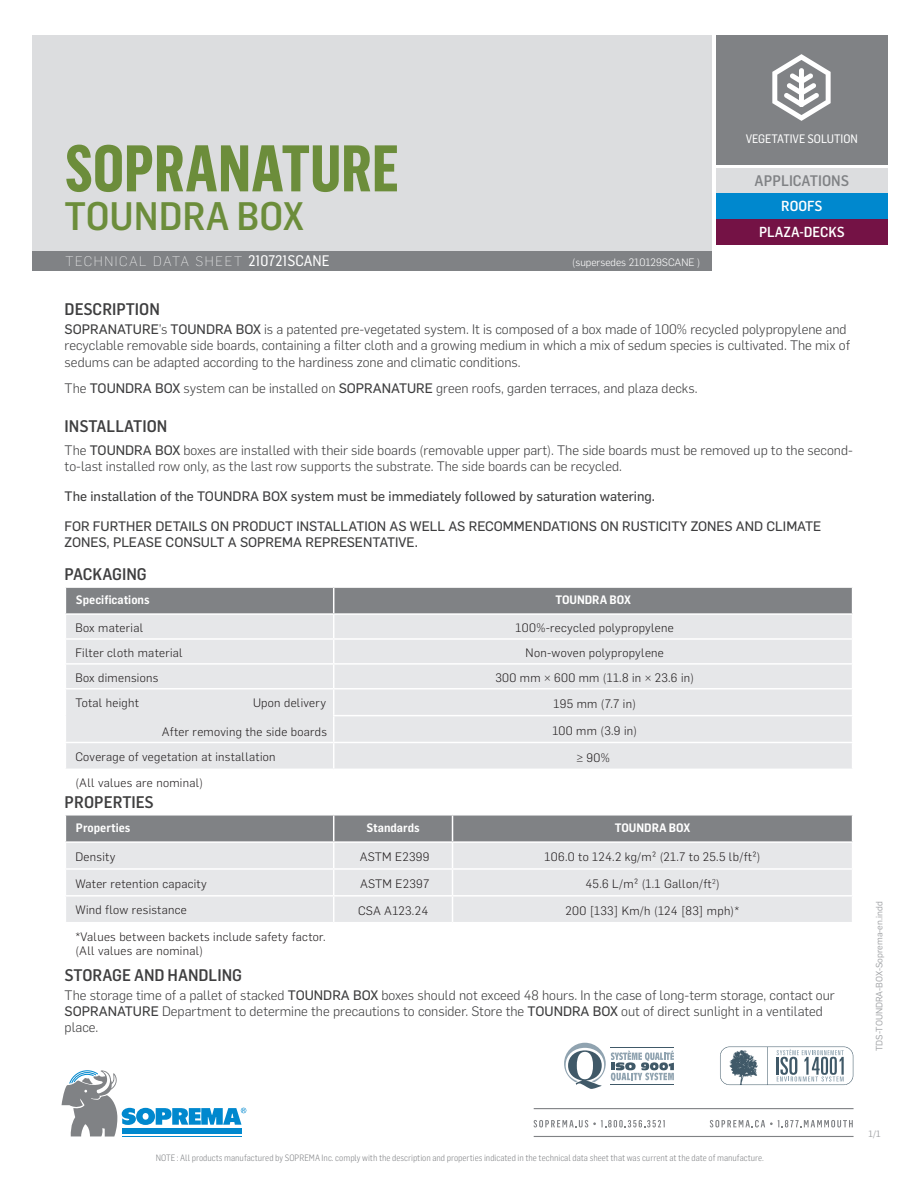
<style>
.page{position:relative;width:918px;height:1188px;background:#fff}
.page>*{position:absolute;margin:0;border:0;box-sizing:border-box;transform-origin:0 0}
.t1{font:700 64.5px "Flama Condensed";color:#6c8d3b}
.t2{font:500 39px "Flama Semicondensed";color:#6c8d3b}
.Sous-titre{font:500 16.5px "Flama Semicondensed";color:#3e3e3f}
.t3{font:500 15px "Flama Semicondensed";color:#808285}
.t4{font:500 14.25px/25.7px "Flama Semicondensed";color:#fff;text-align:center}
.Texte{font:300 13.5px/16.2px "Flama";color:#3e3e3f}
.t5{font:13.5px/16.2px "Flama Basic";color:#3e3e3f}
.t6{font:200 13.5px "Flama";letter-spacing:.12em;color:#fff}
.Infos_Tableau_Align{font:300 12px "Flama";letter-spacing:.025em;color:#231f20}
.Titre_Tableau_CENTRÉ{font:600 12px "Flama Semicondensed";color:#fff}
.Titres_Tableau_ALIGN{font:600 12px "Flama Semicondensed";color:#fff}
.t7{font:12px "Flama Semicondensed Basic";color:#fff}
.t8{font:300 10.5px "Flama";color:#fff}
.t9{font:300 9px "Flama Semicondensed";color:#808285}
.Titre_Tableau_CENTRÉ-2{font:9px "Flama";color:#9d9fa2}
.s1{font-family:"Flama Semicondensed Basic";font-weight:400;font-size:15px}
.s2{font-family:"Flama Basic";font-weight:400}
</style>
<div class="page">
<div style="left:32px;top:35px;width:680px;height:216px;background:#dcdddf"></div>
<svg style="left:720px;top:1047px;width:133px;height:38px"></svg>
<svg style="left:564px;top:1043px;width:110px;height:46px"></svg>
<hr style="left:611px;top:1047px;width:63px;height:1px;background:#405968">
<hr style="left:611px;top:1084px;width:63px;height:1px;background:#405968">
<div style="left:32px;top:251px;width:680px;height:20px;background:#808285"></div>
<svg style="left:62px;top:1070px;width:184px;height:67px"></svg>
<div style="left:716px;top:35px;width:171px;height:129px;background:#808285"></div>
<div style="left:716px;top:168px;width:171px;height:26px;background:#dcdddf"></div>
<div style="left:716px;top:194px;width:171px;height:25px;background:#0088ce"></div>
<div style="left:716px;top:219px;width:171px;height:26px;background:#741245"></div>
<hr style="left:534px;top:1108px;width:320px;height:1px;background:#808285">
<hr style="left:534px;top:1136px;width:320px;height:1px;background:#808285">
<svg style="left:710px;top:1120px;width:143px;height:7px"></svg>
<svg style="left:534px;top:1120px;width:131px;height:7px"></svg>
<svg style="left:65px;top:587px;width:788px;height:182px;background:#d9dadc"></svg>
<svg style="left:65px;top:815px;width:788px;height:107px;background:#ced0d2"></svg>
<svg style="left:772px;top:54px;width:59px;height:67px"></svg>
<h1 class="t1" style="left:65px;top:128px;width:336px">SOPRANATURE</h1>
<h2 class="t2" style="left:65px;top:191px;width:241px">TOUNDRA BOX</h2>
<p class="t6" style="left:65px;top:253px;width:266px">TECHNICAL DATA SHEET <span class="s1">210721SCANE</span></p>
<p class="t8" style="left:572px;top:255px;width:129px">(supersedes 210129SCANE )</p>
<p class="t7" style="left:746px;top:131px;width:114px">VEGETATIVE SOLUTION</p>
<p class="t3" style="left:755px;top:171px;width:96px">APPLICATIONS</p>
<p class="t4" style="left:759px;top:192px;width:87px">ROOFS<br>PLAZA-DECKS</p>
<p class="Sous-titre" style="left:65px;top:298px;width:97px">DESCRIPTION</p>
<p class="Texte" style="left:65px;top:321px;width:787px"><span class="s2">SOPRANATURE</span>’s <span class="s2">TOUNDRA BOX</span> is a patented pre-vegetated system. It is composed of a box made of 100% recycled polypropylene and recyclable removable side boards, containing a filter cloth and a growing medium in which a mix of sedum species is cultivated. The mix of sedums can be adapted according to the hardiness zone and climatic conditions.</p>
<p class="Texte" style="left:65px;top:379px;width:634px">The <span class="s2">TOUNDRA BOX</span> system can be installed on <span class="s2">SOPRANATURE</span> green roofs, garden terraces, and plaza decks.</p>
<p class="Sous-titre" style="left:65px;top:416px;width:104px">INSTALLATION</p>
<p class="Texte" style="left:65px;top:442px;width:790px">The <span class="s2">TOUNDRA BOX</span> boxes are installed with their side boards (removable upper part). The side boards must be removed up to the second&shy;to-last installed row only, as the last row supports the substrate. The side boards can be recycled.</p>
<p class="t5" style="left:65px;top:487px;width:592px">The installation of the TOUNDRA BOX system must be immediately followed by saturation watering.</p>
<p class="t5" style="left:65px;top:517px;width:758px">FOR FURTHER DETAILS ON PRODUCT INSTALLATION AS WELL AS RECOMMENDATIONS ON RUSTICITY ZONES AND CLIMATE<br>ZONES, PLEASE CONSULT A SOPREMA REPRESENTATIVE.</p>
<p class="Sous-titre" style="left:65px;top:564px;width:84px">PACKAGING</p>
<p class="Titres_Tableau_ALIGN" style="left:76px;top:592px;width:75px">Specifications</p>
<p class="Titre_Tableau_CENTRÉ" style="left:555px;top:592px;width:77px">TOUNDRA BOX</p>
<p class="Infos_Tableau_Align" style="left:75px;top:620px;width:69px">Box material</p>
<p class="Infos_Tableau_Align" style="left:516px;top:620px;width:160px">100%-recycled polypropylene</p>
<p class="Infos_Tableau_Align" style="left:75px;top:645px;width:109px">Filter cloth material</p>
<p class="Infos_Tableau_Align" style="left:526px;top:645px;width:140px">Non-woven polypropylene</p>
<p class="Infos_Tableau_Align" style="left:75px;top:670px;width:85px">Box dimensions</p>
<p class="Infos_Tableau_Align" style="left:495px;top:670px;width:200px">300 mm × 600 mm (11.8 in × 23.6 in)</p>
<p class="Infos_Tableau_Align" style="left:75px;top:695px;width:65px">Total height</p>
<p class="Infos_Tableau_Align" style="left:253px;top:695px;width:75px">Upon delivery</p>
<p class="Infos_Tableau_Align" style="left:162px;top:723px;width:167px">After removing the side boards</p>
<p class="Infos_Tableau_Align" style="left:554px;top:696px;width:84px">195 mm (7.7 in)</p>
<p class="Infos_Tableau_Align" style="left:552px;top:722px;width:86px">100 mm (3.9 in)</p>
<p class="Infos_Tableau_Align" style="left:75px;top:748px;width:202px">Coverage of vegetation at installation</p>
<p class="Infos_Tableau_Align" style="left:576px;top:749px;width:35px">≥ 90%</p>
<p class="Infos_Tableau_Align" style="left:75px;top:775px;width:129px">(All values are nominal)</p>
<p class="Sous-titre" style="left:65px;top:791px;width:91px">PROPERTIES</p>
<p class="Titres_Tableau_ALIGN" style="left:76px;top:820px;width:56px">Properties</p>
<p class="Titre_Tableau_CENTRÉ" style="left:366px;top:820px;width:55px">Standards</p>
<p class="Titre_Tableau_CENTRÉ" style="left:615px;top:820px;width:77px">TOUNDRA BOX</p>
<p class="Infos_Tableau_Align" style="left:75px;top:849px;width:42px">Density</p>
<p class="Infos_Tableau_Align" style="left:360px;top:849px;width:71px">ASTM E2399</p>
<p class="Infos_Tableau_Align" style="left:545px;top:849px;width:217px">106.0 to 124.2 kg/m² (21.7 to 25.5 lb/ft²)</p>
<p class="Infos_Tableau_Align" style="left:75px;top:876px;width:133px">Water retention capacity</p>
<p class="Infos_Tableau_Align" style="left:360px;top:876px;width:71px">ASTM E2397</p>
<p class="Infos_Tableau_Align" style="left:585px;top:876px;width:136px">45.6 L/m² (1.1 Gallon/ft<sup>2</sup>)</p>
<p class="Infos_Tableau_Align" style="left:75px;top:902px;width:113px">Wind flow resistance</p>
<p class="Infos_Tableau_Align" style="left:358px;top:903px;width:72px">CSA A123.24</p>
<p class="Infos_Tableau_Align" style="left:566px;top:903px;width:175px">200 [133] Km/h (124 [83] mph)*</p>
<p class="Infos_Tableau_Align" style="left:75px;top:928px;width:252px">*Values between backets include safety factor.</p>
<p class="Infos_Tableau_Align" style="left:75px;top:943px;width:129px">(All values are nominal)</p>
<p class="Sous-titre" style="left:65px;top:964px;width:179px">STORAGE AND HANDLING</p>
<p class="Texte" style="left:65px;top:986px;width:772px">The storage time of a pallet of stacked <span class="s2">TOUNDRA BOX</span> boxes should not exceed 48 hours. In the case of long-term storage, contact our<br><span class="s2">SOPRANATURE</span> Department to determine the precautions to consider. Store the <span class="s2">TOUNDRA BOX</span> out of direct sunlight in a ventilated place.</p>
<p class="Titre_Tableau_CENTRÉ-2" style="left:873px;top:1051px;width:151px;rotate:-90deg">TDS-TOUNDRA-BOX-Soprema-en.indd</p>
<p class="t9" style="left:156px;top:1153px;width:610px">NOTE : All products manufactured by SOPREMA Inc. comply with the description and properties indicated in the technical data sheet that was current at the date of manufacture.</p>
<p class="Titre_Tableau_CENTRÉ-2" style="left:869px;top:1127px;width:14px">1/1</p>
</div>
